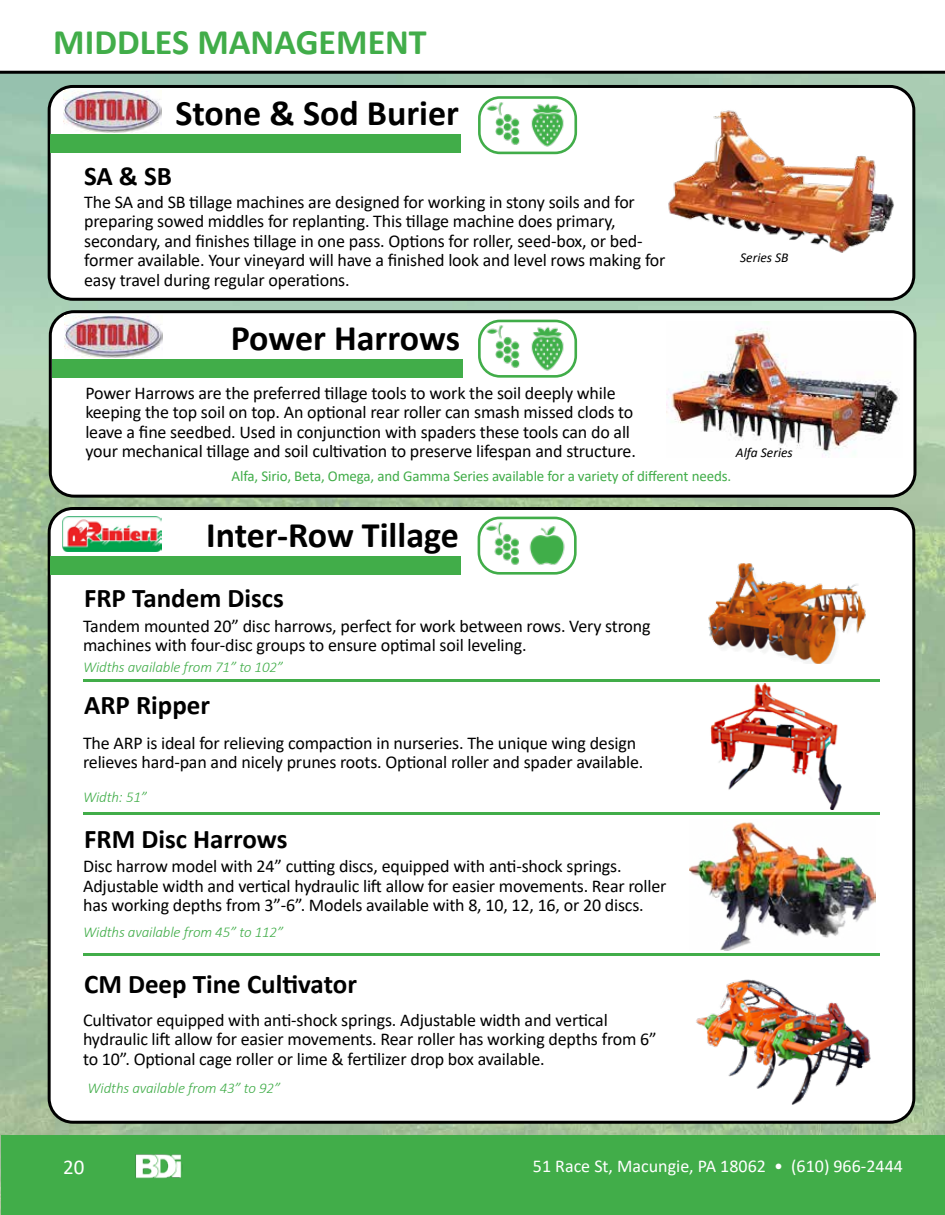
<style>
.page{position:relative;width:945px;height:1215px;background:#fff}
.page>*{position:absolute;margin:0;border:0;box-sizing:border-box;transform-origin:0 0}
.t1{font:700 36px "Calibri";color:#000}
.t2{font:700 36px "Calibri";color:#41ad49}
.t3{font:700 27px "Calibri";color:#000}
.t4{font:21px "Calibri";color:#fff}
.t5{font:18px/19.4px "Calibri";letter-spacing:-.01em;color:#000}
.t6{font:18px "Calibri";color:#fff}
.t7{font:italic 300 15px "Calibri";letter-spacing:-.01em;color:#41ad49}
.t8{font:15px "Calibri";letter-spacing:-.01em;color:#41ad49}
.t9{font:italic 13.5px "Calibri";color:#000}
</style>
<div class="page">
<img style="left:0;top:74px;width:945px;height:1141px">
<div style="left:1px;top:1136px;width:944px;height:79px;background:#41ad49"></div>
<hr style="left:0;top:71px;width:945px;height:3px;background:#000">
<div style="left:49px;top:86px;width:865px;height:213px;background:#fff;border-radius:24px"></div>
<div style="left:48px;top:85px;width:867px;height:216px;border:3px solid #000;border-radius:24px"></div>
<div style="left:51px;top:134px;width:410px;height:18px;background:#41ad49"></div>
<div style="left:49px;top:509px;width:865px;height:613px;background:#fff;border-radius:24px"></div>
<div style="left:48px;top:507px;width:867px;height:617px;border:3px solid #000;border-radius:24px"></div>
<div style="left:51px;top:556px;width:410px;height:18px;background:#41ad49"></div>
<img style="left:63px;top:91px;width:98px;height:41px">
<img style="left:668px;top:110px;width:226px;height:143px">
<div style="left:50px;top:312px;width:865px;height:184px;background:#fff;border-radius:24px"></div>
<div style="left:49px;top:310px;width:867px;height:188px;border:3px solid #000;border-radius:24px"></div>
<div style="left:52px;top:359px;width:410px;height:19px;background:#41ad49"></div>
<img style="left:64px;top:316px;width:98px;height:41px">
<img style="left:666px;top:321px;width:234px;height:136px">
<img style="left:62px;top:516px;width:99px;height:35px">
<img style="left:708px;top:563px;width:158px;height:101px">
<hr style="left:83px;top:679px;width:797px;height:3px;background:#41ad49">
<img style="left:710px;top:683px;width:132px;height:127px">
<hr style="left:83px;top:812px;width:797px;height:3px;background:#41ad49">
<img style="left:689px;top:822px;width:186px;height:129px">
<hr style="left:83px;top:953px;width:797px;height:3px;background:#41ad49">
<img style="left:696px;top:979px;width:175px;height:126px">
<div style="left:478px;top:517px;width:99px;height:58px;border:3px solid #41ad49;border-radius:21px"></div>
<img style="left:529px;top:524px;width:40px;height:46px">
<img style="left:482px;top:521px;width:37px;height:46px">
<img style="left:135px;top:1154px;width:47px;height:25px">
<div style="left:478px;top:96px;width:99px;height:58px;border:3px solid #41ad49;border-radius:21px"></div>
<img style="left:483px;top:101px;width:37px;height:46px">
<img style="left:522px;top:99px;width:50px;height:51px">
<div style="left:478px;top:320px;width:99px;height:58px;border:3px solid #41ad49;border-radius:21px"></div>
<img style="left:483px;top:324px;width:37px;height:46px">
<img style="left:522px;top:322px;width:50px;height:52px">
<h1 class="t2" style="left:53px;top:17px;width:375px">MIDDLES MANAGEMENT</h1>
<h1 class="t1" style="left:175px;top:87px;width:285px">Stone &amp; Sod Burier</h1>
<h2 class="t3" style="left:84px;top:157px;width:89px">SA &amp; SB</h2>
<p class="t5" style="left:84px;top:192px;width:583px">The SA and SB tillage machines are designed for working in stony soils and for preparing sowed middles for replanting. This tillage machine does primary, secondary, and finishes tillage in one pass. Options for roller, seed-box, or bed&shy;former available. Your vineyard will have a finished look and level rows making for easy travel during regular operations.</p>
<p class="t9" style="left:740px;top:248px;width:50px">Series SB</p>
<h1 class="t1" style="left:231px;top:313px;width:231px">Power Harrows</h1>
<p class="t5" style="left:85px;top:383px;width:552px">Power Harrows are the preferred tillage tools to work the soil deeply while keeping the top soil on top. An optional rear roller can smash missed clods to leave a fine seedbed. Used in conjunction with spaders these tools can do all your mechanical tillage and soil cultivation to preserve lifespan and structure.</p>
<p class="t8" style="left:232px;top:466px;width:501px">Alfa, Sirio, Beta, Omega, and Gamma Series available for a variety of different needs.</p>
<p class="t9" style="left:736px;top:443px;width:58px">Alfa Series</p>
<h1 class="t1" style="left:206px;top:509px;width:254px">Inter-Row Tillage</h1>
<h2 class="t3" style="left:84px;top:579px;width:201px">FRP Tandem Discs</h2>
<p class="t5" style="left:83px;top:616px;width:569px">Tandem mounted 20” disc harrows, perfect for work between rows. Very strong machines with four-disc groups to ensure optimal soil leveling.</p>
<p class="t7" style="left:83px;top:658px;width:202px">Widths available from 71” to 102”</p>
<h2 class="t3" style="left:84px;top:686px;width:128px">ARP Ripper</h2>
<p class="t5" style="left:83px;top:733px;width:562px">The ARP is ideal for relieving compaction in nurseries. The unique wing design relieves hard-pan and nicely prunes roots. Optional roller and spader available.</p>
<p class="t7" style="left:83px;top:787px;width:66px">Width: 51”</p>
<h2 class="t3" style="left:84px;top:820px;width:205px">FRM Disc Harrows</h2>
<p class="t5" style="left:83px;top:856px;width:585px">Disc harrow model with 24” cutting discs, equipped with anti-shock springs.<br>Adjustable width and vertical hydraulic lift allow for easier movements. Rear roller has working depths from 3”-6”. Models available with 8, 10, 12, 16, or 20 discs.</p>
<p class="t7" style="left:83px;top:923px;width:202px">Widths available from 45” to 112”</p>
<h2 class="t3" style="left:84px;top:965px;width:274px">CM Deep Tine Cultivator</h2>
<p class="t5" style="left:83px;top:1010px;width:575px">Cultivator equipped with anti-shock springs. Adjustable width and vertical hydraulic lift allow for easier movements. Rear roller has working depths from 6” to 10”. Optional cage roller or lime &amp; fertilizer drop box available.</p>
<p class="t7" style="left:88px;top:1079px;width:194px">Widths available from 43” to 92”</p>
<p class="t4" style="left:63px;top:1153px;width:23px">20</p>
<p class="t6" style="left:533px;top:1154px;width:371px">51 Race St, Macungie, PA 18062 • (610) 966-2444</p>
</div>
